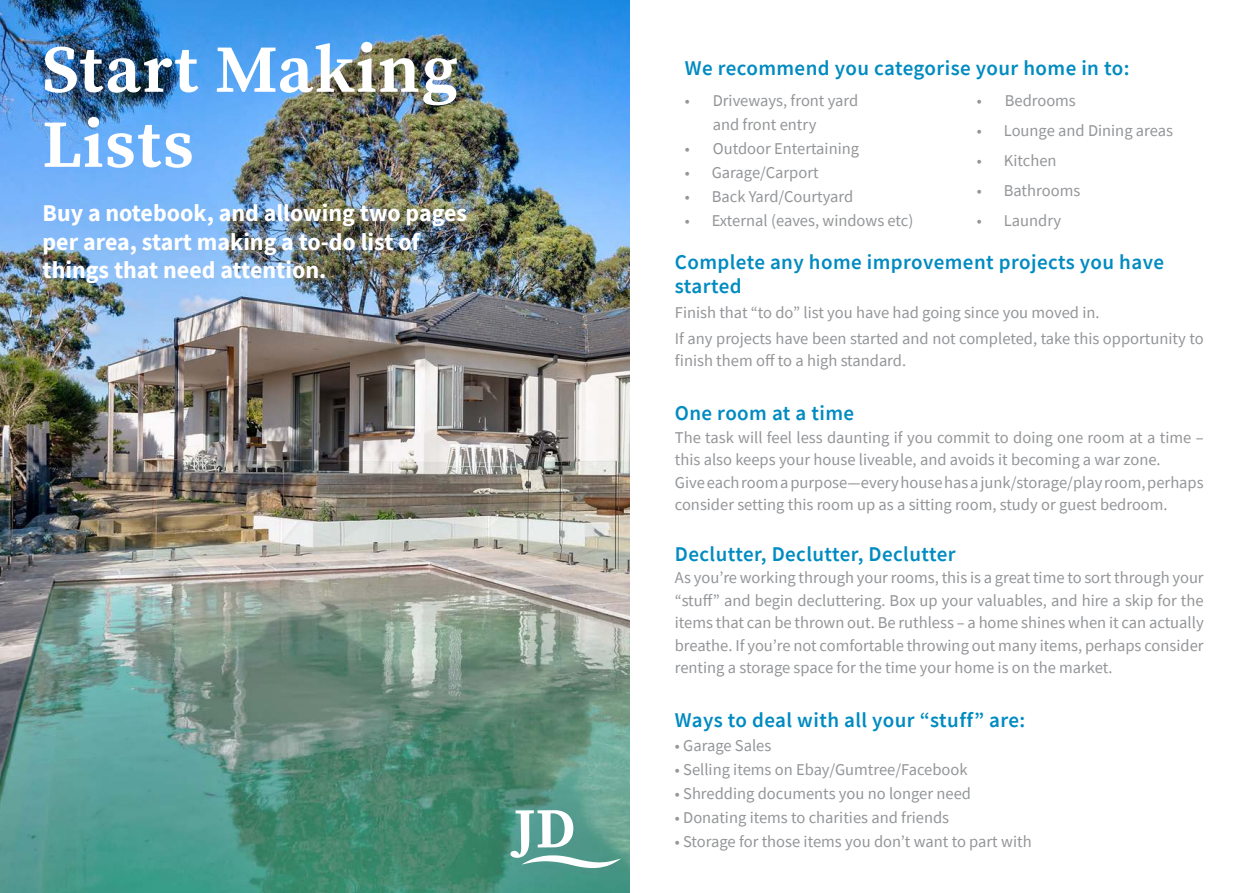
<style>
.page{position:relative;width:1259px;height:893px;background:#fff}
.page>*{position:absolute;margin:0;border:0;box-sizing:border-box;transform-origin:0 0}
.t1{font:700 67.5px/75px "Source Serif Pro";letter-spacing:.02em;color:#fff}
.t2{font:700 24px "Source Sans Pro";color:#fff}
.t3{font:600 21px/24px "Source Sans Pro";letter-spacing:.02em;color:#008bc1}
.t4{font:16.5px/22.5px "Source Sans Pro";color:#939598}
</style>
<div class="page">
<img style="left:0;top:0;width:629px;height:893px">
<svg style="left:510px;top:810px;width:111px;height:58px"></svg>
<p class="t1" style="left:43px;top:35px;width:417px">Start Making<br>Lists</p>
<p class="t2" style="left:43px;top:197px;width:426px">Buy a notebook, and allowing two pages</p>
<p class="t2" style="left:43px;top:225px;width:379px">per area, start making a to-do list of</p>
<p class="t2" style="left:43px;top:254px;width:285px">things that need attention.</p>
<p class="t3" style="left:685px;top:56px;width:446px">We recommend you categorise your home in to:</p>
<p class="t4" style="left:685px;top:89px;width:175px">• Driveways, front yard</p>
<p class="t4" style="left:713px;top:113px;width:105px">and front entry</p>
<p class="t4" style="left:685px;top:137px;width:176px">• Outdoor Entertaining</p>
<p class="t4" style="left:685px;top:161px;width:135px">• Garage/Carport</p>
<p class="t4" style="left:685px;top:185px;width:170px">• Back Yard/Courtyard</p>
<p class="t4" style="left:685px;top:209px;width:230px">• External (eaves, windows etc)</p>
<p class="t4" style="left:977px;top:89px;width:101px">• Bedrooms</p>
<p class="t4" style="left:977px;top:119px;width:198px">• Lounge and Dining areas</p>
<p class="t4" style="left:977px;top:149px;width:81px">• Kitchen</p>
<p class="t4" style="left:977px;top:179px;width:105px">• Bathrooms</p>
<p class="t4" style="left:977px;top:209px;width:86px">• Laundry</p>
<p class="t3" style="left:675px;top:250px;width:491px">Complete any home improvement projects you have started</p>
<p class="t4" style="left:675px;top:301px;width:426px">Finish that “to do” list you have had going since you moved in.</p>
<p class="t4" style="left:675px;top:327px;width:530px">If any projects have been started and not completed, take this opportunity to finish them off to a high standard.</p>
<p class="t3" style="left:675px;top:401px;width:181px">One room at a time</p>
<p class="t4" style="left:675px;top:426px;width:530px">The task will feel less daunting if you commit to doing one room at a time – this also keeps your house liveable, and avoids it becoming a war zone.</p>
<p class="t4" style="left:675px;top:471px;width:530px">Give each room a purpose—every house has a junk/storage/play room, perhaps consider setting this room up as a sitting room, study or guest bedroom.</p>
<p class="t3" style="left:675px;top:541px;width:282px">Declutter, Declutter, Declutter</p>
<p class="t4" style="left:675px;top:566px;width:530px;text-align:justify">As you’re working through your rooms, this is a great time to sort through your “stuff” and begin decluttering. Box up your valuables, and hire a skip for the items that can be thrown out. Be ruthless – a home shines when it can actually breathe. If you’re not comfortable throwing out many items, perhaps consider renting a storage space for the time your home is on the market.</p>
<p class="t3" style="left:675px;top:708px;width:352px">Ways to deal with all your “stuff” are:</p>
<p class="t4" style="left:675px;top:734px;width:98px">• Garage Sales</p>
<p class="t4" style="left:675px;top:758px;width:294px">• Selling items on Ebay/Gumtree/Facebook</p>
<p class="t4" style="left:675px;top:782px;width:298px">• Shredding documents you no longer need</p>
<p class="t4" style="left:675px;top:806px;width:276px">• Donating items to charities and friends</p>
<p class="t4" style="left:675px;top:830px;width:358px">• Storage for those items you don’t want to part with</p>
</div>
